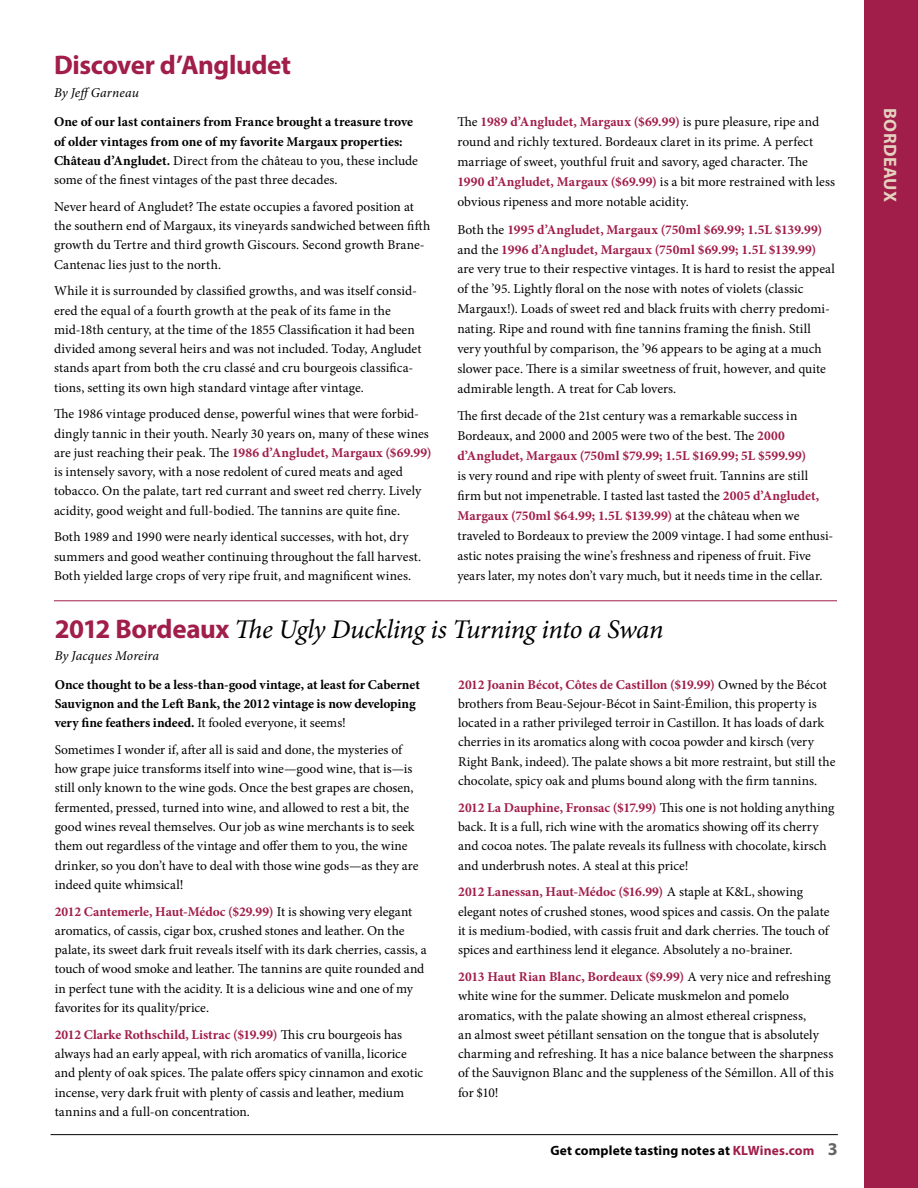
<style>
.page{position:relative;width:918px;height:1188px;background:#fff}
.page>*{position:absolute;margin:0;border:0;box-sizing:border-box;transform-origin:0 0}
.t1{font:italic 27px "Minion Pro";letter-spacing:-.02em;color:#000}
.t2{font:700 27px "Myriad Pro";letter-spacing:-.015em;color:#a11d4a}
.t3{font:700 18px "Myriad Pro";letter-spacing:.02em;color:#e4d2bf}
.t4{font:13.5px/19.4px "Minion Pro";color:#000}
.t5{font:700 13.5px/19.2px "Minion Pro";color:#000}
.t6{font:700 13.5px "Myriad Pro";letter-spacing:.01em;color:#000}
.t7{font:italic 13.5px "Minion Pro";letter-spacing:.01em;color:#000}
.s1{font-weight:400}
.s2{font-weight:700;color:#a11d4a}
.s3{font-family:"Myriad Pro";font-weight:700;font-style:normal;color:#a11d4a}
.s4{color:#a11d4a}
.s5{font-size:18px;color:#636466}
</style>
<div class="page">
<div style="left:864px;top:0;width:54px;height:1188px;background:#a11d4a"></div>
<hr style="left:51px;top:1134px;width:787px;height:1px;background:#000">
<hr style="left:54px;top:600px;width:783px;height:1px;background:#a11d4a">
<h1 class="t2" style="left:54px;top:48px;width:239px">Discover d’Angludet</h1>
<p class="t7" style="left:54px;top:83px;width:87px">By JeffGarneau</p>
<p class="t5" style="left:54px;top:112px;width:366px">One of our last containers from France brought a treasure trove of older vintages from one of my favorite Margaux properties:<br>Château d’Angludet. <span class="s1">Direct from the château to you, these include some of the finest vintages of the past three decades.</span></p>
<p class="t4" style="left:54px;top:197px;width:378px">Never heard of Angludet? The estate occupies a favored position at the southern end of Margaux, its vineyards sandwiched between fifth growth du Tertre and third growth Giscours. Second growth Brane-Cantenac lies just to the north.</p>
<p class="t4" style="left:54px;top:282px;width:369px">While it is surrounded by classified growths, and was itself consid&shy;ered the equal of a fourth growth at the peak of its fame in the mid-18th century, at the time of the 1855 Classification it had been divided among several heirs and was not included. Today, Angludet stands apart from both the cru classé and cru bourgeois classifica&shy;tions, setting its own high standard vintage after vintage.</p>
<p class="t4" style="left:54px;top:405px;width:379px">The 1986 vintage produced dense, powerful wines that were forbid&shy;dingly tannic in their youth. Nearly 30 years on, many of these wines are just reaching their peak. The <span class="s2">1986 d’Angludet, Margaux ($69.99) </span>is intensely savory, with a nose redolent of cured meats and aged tobacco. On the palate, tart red currant and sweet red cherry. Lively acidity, good weight and full-bodied. The tannins are quite fine.</p>
<p class="t4" style="left:54px;top:528px;width:369px">Both 1989 and 1990 were nearly identical successes, with hot, dry summers and good weather continuing throughout the fall harvest.<br>Both yielded large crops of very ripe fruit, and magnificent wines.</p>
<p class="t4" style="left:457px;top:112px;width:379px;line-height:20px">The <span class="s2">1989 d’Angludet, Margaux ($69.99)</span> is pure pleasure, ripe and round and richly textured. Bordeaux claret in its prime. A perfect marriage of sweet, youthful fruit and savory, aged character. The <span class="s2">1990 d’Angludet, Margaux ($69.99)</span> is a bit more restrained with less obvious ripeness and more notable acidity.</p>
<p class="t4" style="left:457px;top:219px;width:379px;line-height:20px">Both the <span class="s2">1995 d’Angludet, Margaux (750ml $69.99; 1.5L $139.99) </span>and the <span class="s2">1996 d’Angludet, Margaux (750ml $69.99; 1.5L $139.99) </span>are very true to their respective vintages. It is hard to resist the appeal of the ’95. Lightly floral on the nose with notes of violets (classic Margaux!). Loads of sweet red and black fruits with cherry predomi&shy;nating. Ripe and round with fine tannins framing the finish. Still very youthful by comparison, the ’96 appears to be aging at a much slower pace. There is a similar sweetness of fruit, however, and quite admirable length. A treat for Cab lovers.</p>
<p class="t4" style="left:457px;top:406px;width:350px;line-height:20px">The first decade of the 21st century was a remarkable success in<br>Bordeaux, and 2000 and 2005 were two of the best. The <span class="s2">2000 d’Angludet, Margaux (750ml $79.99; 1.5L $169.99; 5L $599.99)</span></p>
<p class="t4" style="left:457px;top:466px;width:378px;line-height:20px">is very round and ripe with plenty of sweet fruit. Tannins are still firm but not impenetrable. I tasted last tasted the <span class="s2">2005 d’Angludet, Margaux (750ml $64.99; 1.5L $139.99)</span> at the château when we traveled to Bordeaux to preview the 2009 vintage. I had some enthusi&shy;astic notes praising the wine’s freshness and ripeness of fruit. Five years later, my notes don’t vary much, but it needs time in the cellar.</p>
<h1 class="t1" style="left:55px;top:610px;width:610px"><span class="s3">2012 Bordeaux</span> The Ugly Duckling is Turning into a Swan</h1>
<p class="t7" style="left:55px;top:647px;width:106px">By Jacques Moreira</p>
<p class="t5" style="left:55px;top:674px;width:367px">Once thought to be a less-than-good vintage, at least for Cabernet<br>Sauvignon and the Left Bank, the 2012 vintage is now developing very fine feathers indeed. <span class="s1">It fooled everyone, it seems!</span></p>
<p class="t4" style="left:55px;top:740px;width:365px">Sometimes I wonder if, after all is said and done, the mysteries of how grape juice transforms itself into wine—good wine, that is—is still only known to the wine gods. Once the best grapes are chosen, fermented, pressed, turned into wine, and allowed to rest a bit, the good wines reveal themselves. Our job as wine merchants is to seek them out regardless of the vintage and offer them to you, the wine drinker, so you don’t have to deal with those wine gods—as they are indeed quite whimsical!</p>
<p class="t4" style="left:55px;top:902px;width:374px"><span class="s2">2012 Cantemerle, Haut-Médoc ($29.99)</span> It is showing very elegant aromatics, of cassis, cigar box, crushed stones and leather. On the palate, its sweet dark fruit reveals itself with its dark cherries, cassis, a touch of wood smoke and leather. The tannins are quite rounded and in perfect tune with the acidity. It is a delicious wine and one of my favorites for its quality/price.</p>
<p class="t4" style="left:55px;top:1025px;width:370px"><span class="s2">2012 Clarke Rothschild, Listrac ($19.99)</span> This cru bourgeois has always had an early appeal, with rich aromatics of vanilla, licorice and plenty of oak spices. The palate offers spicy cinnamon and exotic incense, very dark fruit with plenty of cassis and leather, medium tannins and a full-on concentration.</p>
<p class="t4" style="left:458px;top:675px;width:379px"><span class="s2">2012 Joanin Bécot, Côtes de Castillon ($19.99)</span> Owned by the Bécot brothers from Beau-Sejour-Bécot in Saint-Émilion, this property is located in a rather privileged terroir in Castillon. It has loads of dark cherries in its aromatics along with cocoa powder and kirsch (very Right Bank, indeed). The palate shows a bit more restraint, but still the chocolate, spicy oak and plums bound along with the firm tannins.</p>
<p class="t4" style="left:458px;top:798px;width:378px"><span class="s2">2012 La Dauphine, Fronsac ($17.99)</span> This one is not holding anything back. It is a full, rich wine with the aromatics showing off its cherry and cocoa notes. The palate reveals its fullness with chocolate, kirsch and underbrush notes. A steal at this price!</p>
<p class="t4" style="left:458px;top:882px;width:373px"><span class="s2">2012 Lanessan, Haut-Médoc ($16.99)</span> A staple at K&amp;L, showing elegant notes of crushed stones, wood spices and cassis. On the palate it is medium-bodied, with cassis fruit and dark cherries. The touch of spices and earthiness lend it elegance. Absolutely a no-brainer.</p>
<p class="t4" style="left:458px;top:967px;width:377px"><span class="s2">2013 Haut Rian Blanc, Bordeaux ($9.99)</span> A very nice and refreshing white wine for the summer. Delicate muskmelon and pomelo aromatics, with the palate showing an almost ethereal crispness,<br>an almost sweet pétillant sensation on the tongue that is absolutely charming and refreshing. It has a nice balance between the sharpness of the Sauvignon Blanc and the suppleness of the Sémillon. All of this for $10!</p>
<p class="t6" style="left:550px;top:1142px;width:289px">Get complete tasting notes at <span class="s4">KLWines.com</span> <span class="s5">3</span></p>
<h2 class="t3" style="left:902px;top:108px;width:95px;rotate:90deg">BORDEAUX</h2>
</div>
